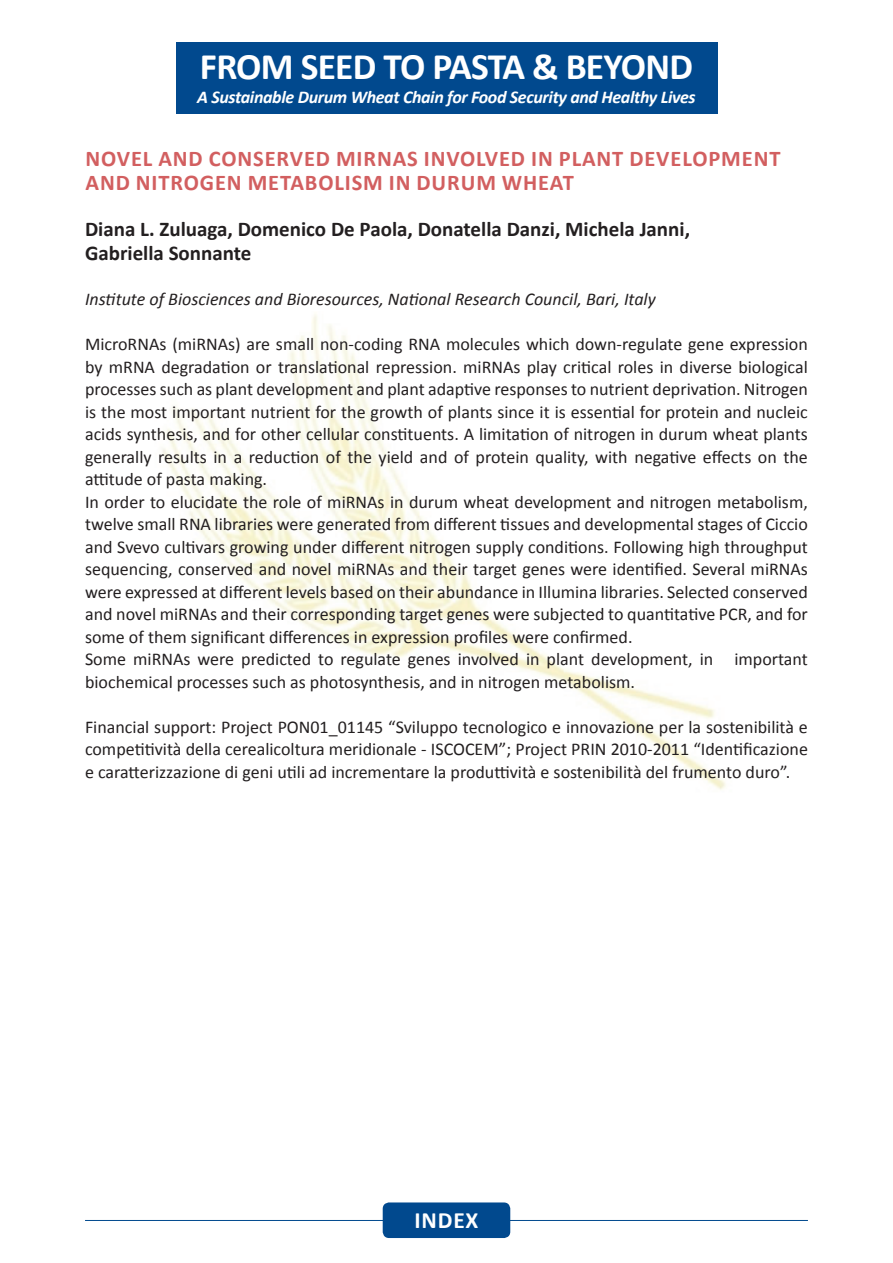
<style>
.page{position:relative;width:893px;height:1263px;background:#fff}
.page>*{position:absolute;margin:0;border:0;box-sizing:border-box;transform-origin:0 0}
.t1{font:700 37.5px "Calibri";letter-spacing:-.02em;color:#fff}
.t2{font:700 23.4px "Calibri";letter-spacing:.035em;color:#fff}
.t3{font:700 22.5px/24px "Calibri";letter-spacing:.04em;color:#d25f60}
.t4{font:700 21px/24px "Calibri";color:#231f20}
.t5{font:18px/22.5px "Calibri";color:#231f20}
.t6{font:italic 18px "Calibri";color:#231f20}
.t7{font:italic 700 18px "Calibri";letter-spacing:-.02em;color:#fff}
</style>
<div class="page">
<img style="left:162px;top:85px;width:564px;height:705px">
<hr style="left:85px;top:1220px;width:723px;height:1px;background:#01498e">
<div style="left:383px;top:1202px;width:127px;height:36px;background:#01498e;border-radius:6px"></div>
<div style="left:176px;top:43px;width:541px;height:71px;background:#01498e"></div>
<h1 class="t1" style="left:200px;top:43px;width:495px">FROM SEED TO PASTA &amp; BEYOND</h1>
<p class="t7" style="left:197px;top:85px;width:500px">A Sustainable Durum Wheat Chain for Food Security and Healthy Lives</p>
<p class="t3" style="left:85px;top:145px;width:696px">NOVEL AND CONSERVED MIRNAS INVOLVED IN PLANT DEVELOPMENT<br>AND NITROGEN METABOLISM IN DURUM WHEAT</p>
<p class="t4" style="left:85px;top:216px;width:607px">Diana L. Zuluaga, Domenico De Paola, Donatella Danzi, Michela Janni,<br>Gabriella Sonnante</p>
<p class="t6" style="left:85px;top:288px;width:572px">Institute of Biosciences and Bioresources, National Research Council, Bari, Italy</p>
<p class="t5" style="left:85px;top:332px;width:724px">MicroRNAs (miRNAs) are small non-coding RNA molecules which down-regulate gene expression by mRNA degradation or translational repression. miRNAs play critical roles in diverse biological processes such as plant development and plant adaptive responses to nutrient deprivation. Nitrogen is the most important nutrient for the growth of plants since it is essential for protein and nucleic acids synthesis, and for other cellular constituents. A limitation of nitrogen in durum wheat plants generally results in a reduction of the yield and of protein quality, with negative effects on the attitude of pasta making.<br>In order to elucidate the role of miRNAs in durum wheat development and nitrogen metabolism, twelve small RNA libraries were generated from different tissues and developmental stages of Ciccio and Svevo cultivars growing under different nitrogen supply conditions. Following high throughput sequencing, conserved and novel miRNAs and their target genes were identified. Several miRNAs were expressed at different levels based on their abundance in Illumina libraries. Selected conserved and novel miRNAs and their corresponding target genes were subjected to quantitative PCR, and for some of them significant differences in expression profiles were confirmed.<br>Some miRNAs were predicted to regulate genes involved in plant development, in important biochemical processes such as photosynthesis, and in nitrogen metabolism.</p>
<p class="t5" style="left:85px;top:715px;width:724px;text-align:justify">Financial support: Project PON01_01145 “Sviluppo tecnologico e innovazione per la sostenibilità e competitività della cerealicoltura meridionale - ISCOCEM”; Project PRIN 2010-2011 “Identificazione e caratterizzazione di geni utili ad incrementare la produttività e sostenibilità del frumento duro”.</p>
<p class="t2" style="left:415px;top:1205px;width:65px">INDEX</p>
</div>
